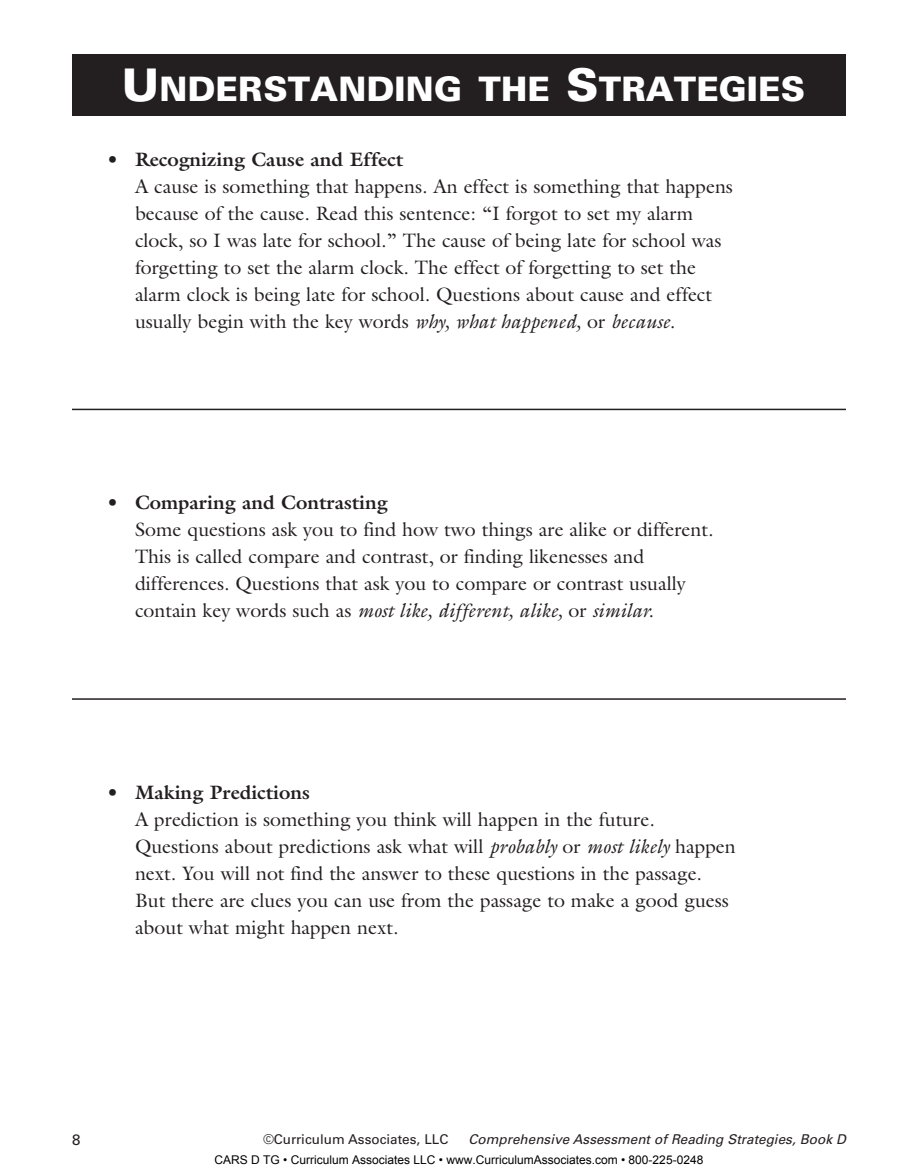
<style>
.page{position:relative;width:918px;height:1175px;background:#fff}
.page>*{position:absolute;margin:0;border:0;box-sizing:border-box;transform-origin:0 0}
.t1{font:900 33.75px "Univers LT Std";color:#fff}
.Understanding_par{font:19.5px/27px "Galliard Std";color:#231f20}
.Understanding_bullet{font:700 19.5px "Galliard Std";color:#231f20}
.t2{font:15px "Univers LT Std";color:#231f20}
.t3{font:italic 13.5px "Univers LT Std";color:#231f20}
.t4{font:13.5px "Univers LT Std";color:#231f20}
.t5{font:12px "Arial";color:#000}
.s1{font-size:45px}
.s2{font-style:italic}
</style>
<div class="page">
<hr style="left:72px;top:409px;width:774px;height:1px;background:#231f20">
<hr style="left:72px;top:698px;width:774px;height:2px;background:#231f20">
<div style="left:72px;top:54px;width:774px;height:62px;background:#231f20"></div>
<p class="t1" style="left:122px;top:68px;width:685px"><span class="s1">U</span>NDERSTANDING THE <span class="s1">S</span>TRATEGIES</p>
<p class="Understanding_bullet" style="left:108px;top:146px;width:297px">• Recognizing Cause and Effect</p>
<p class="Understanding_par" style="left:135px;top:172px;width:599px">A cause is something that happens. An effect is something that happens because of the cause. Read this sentence: “I forgot to set my alarm clock, so I was late for school.” The cause of being late for school was forgetting to set the alarm clock. The effect of forgetting to set the alarm clock is being late for school. Questions about cause and effect usually begin with the key words <span class="s2">why, what happened,</span> or <span class="s2">because.</span></p>
<p class="Understanding_bullet" style="left:108px;top:490px;width:281px">• Comparing and Contrasting</p>
<p class="Understanding_par" style="left:135px;top:516px;width:580px">Some questions ask you to find how two things are alike or different.<br>This is called compare and contrast, or finding likenesses and differences. Questions that ask you to compare or contrast usually contain key words such as <span class="s2">most like, different, alike,</span> or <span class="s2">similar.</span></p>
<p class="Understanding_bullet" style="left:108px;top:779px;width:203px">• Making Predictions</p>
<p class="Understanding_par" style="left:135px;top:805px;width:602px">A prediction is something you think will happen in the future.<br>Questions about predictions ask what will <span class="s2">probably</span> or <span class="s2">most likely</span> happen next. You will not find the answer to these questions in the passage.<br>But there are clues you can use from the passage to make a good guess about what might happen next.</p>
<p class="t2" style="left:72px;top:1131px;width:10px">8</p>
<p class="t4" style="left:263px;top:1131px;width:187px">©Curriculum Associates, LLC</p>
<p class="t3" style="left:469px;top:1131px;width:379px">Comprehensive Assessment of Reading Strategies, Book D</p>
<p class="t5" style="left:215px;top:1152px;width:490px">CARS D TG • Curriculum Associates LLC • www.CurriculumAssociates.com • 800-225-0248</p>
</div>
